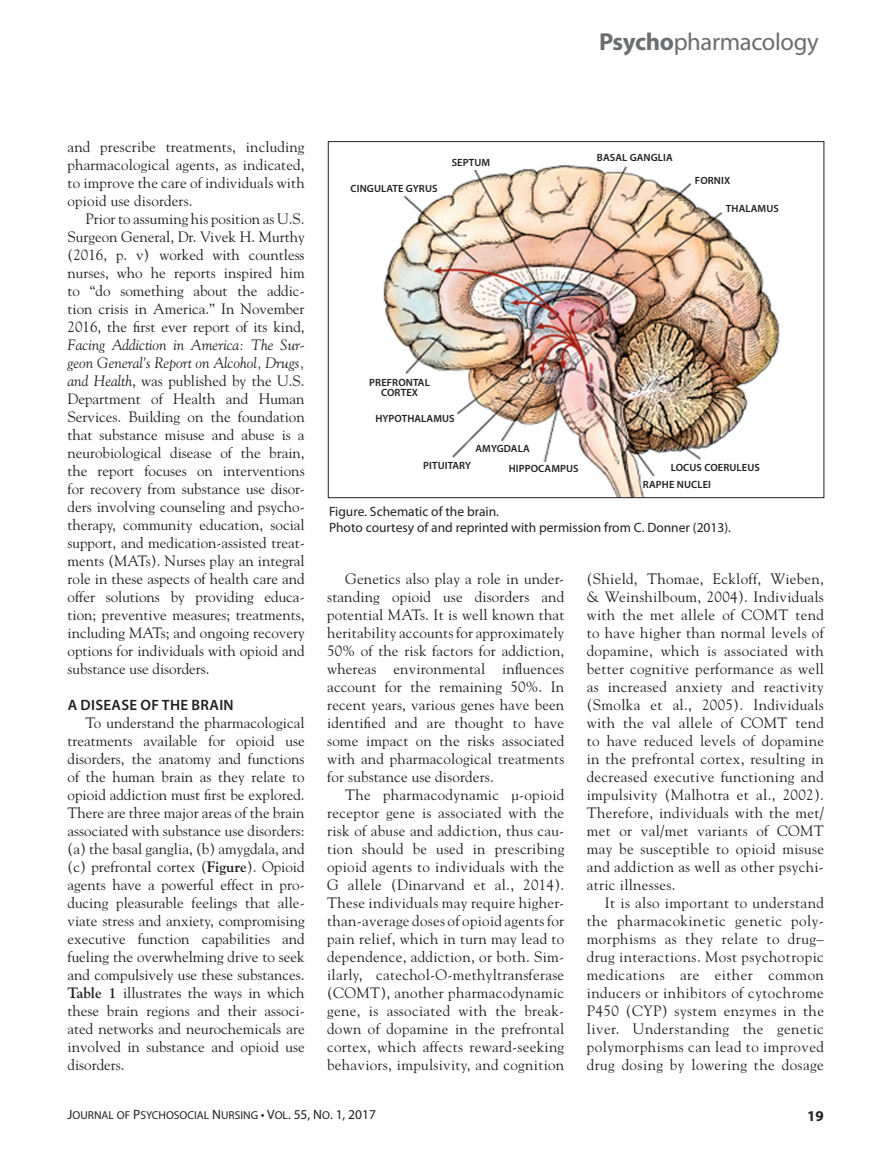
<style>
.page{position:relative;width:878px;height:1175px;background:#fff}
.page>*{position:absolute;margin:0;border:0;box-sizing:border-box;transform-origin:0 0}
.department2{font:24.6px "Myriad Pro";letter-spacing:-.015em;color:#6c6d70}
.Body_text{font:15px/18px "Goudy";letter-spacing:.01em;color:#231f20;text-align:justify}
.subhead1{font:600 15px "Myriad Pro";letter-spacing:.02em;color:#231f20}
.page_num{font:700 15px "Myriad Pro";color:#231f20}
.t1{font:13.5px "Myriad Pro";color:#231f20}
.runningFoot{font:11.55px "Myriad Pro Regular SC850";color:#231f20}
.Body_text-2{font:600 10.5px/10.5px "Myriad Pro";letter-spacing:.01em;color:#231f20;text-align:center}
.s1{font-weight:700}
.s2{font-style:italic}
.s3{font-size:13.5px}
</style>
<div class="page">
<img style="left:383px;top:165px;width:397px;height:331px">
<div style="left:449px;top:156px;width:58px;height:14px;background:#fff"></div>
<div style="left:691px;top:174px;width:104px;height:12px;background:#fff"></div>
<div style="left:723px;top:202px;width:85px;height:12px;background:#fff"></div>
<div style="left:506px;top:462px;width:79px;height:12px;background:#fff"></div>
<div style="left:472px;top:442px;width:58px;height:13px;background:#fff"></div>
<svg style="left:688px;top:178px;width:3px;height:8px"></svg>
<svg style="left:719px;top:208px;width:7px;height:8px"></svg>
<svg style="left:698px;top:455px;width:9px;height:5px"></svg>
<div style="left:668px;top:460px;width:103px;height:13px;background:#fff"></div>
<svg style="left:651px;top:473px;width:9px;height:5px"></svg>
<div style="left:643px;top:478px;width:90px;height:12px;background:#fff"></div>
<svg style="left:446px;top:455px;width:9px;height:4px"></svg>
<div style="left:416px;top:459px;width:59px;height:15px;background:#fff"></div>
<svg style="left:450px;top:411px;width:10px;height:9px"></svg>
<div style="left:371px;top:412px;width:85px;height:13px;background:#fff"></div>
<svg style="left:399px;top:371px;width:10px;height:4px"></svg>
<div style="left:355px;top:375px;width:85px;height:26px;background:#fff"></div>
<svg style="left:398px;top:194px;width:9px;height:5px"></svg>
<div style="left:347px;top:182px;width:104px;height:12px;background:#fff"></div>
<svg style="left:622px;top:165px;width:9px;height:4px"></svg>
<p class="department2" style="left:599px;top:27px;width:221px"><span class="s1">Psycho</span>pharmacology</p>
<p class="Body_text" style="left:68px;top:137px;width:239px">and prescribe treatments, including pharmacological agents, as indicated, to improve the care of individuals with opioid use disorders.</p>
<p class="Body_text" style="left:68px;top:209px;width:239px;text-indent:18px">Prior to assuming his position as U.S.<br>Surgeon General, Dr. Vivek H. Murthy (2016, p. v) worked with countless nurses, who he reports inspired him to “do something about the addic&shy;tion crisis in America.” In November 2016, the first ever report of its kind, <span class="s2">Facing Addiction in America: The Sur&shy;geon General’s Report on Alcohol, Drugs, and Health</span>, was published by the U.S.<br>Department of Health and Human Services. Building on the foundation that substance misuse and abuse is a neurobiological disease of the brain, the report focuses on interventions for recovery from substance use disor&shy;ders involving counseling and psycho&shy;therapy, community education, social support, and medication-assisted treat&shy;ments (MATs). Nurses play an integral role in these aspects of health care and offer solutions by providing educa&shy;tion; preventive measures; treatments, including MATs; and ongoing recovery options for individuals with opioid and substance use disorders.</p>
<p class="subhead1" style="left:68px;top:695px;width:168px">A DISEASE OF THE BRAIN</p>
<p class="Body_text" style="left:68px;top:713px;width:239px;text-indent:18px">To understand the pharmacological treatments available for opioid use disorders, the anatomy and functions of the human brain as they relate to opioid addiction must first be explored.<br>There are three major areas of the brain associated with substance use disorders: (a) the basal ganglia, (b) amygdala, and (c) prefrontal cortex (<span class="s1">Figure</span>). Opioid agents have a powerful effect in pro&shy;ducing pleasurable feelings that alle&shy;viate stress and anxiety, compromising executive function capabilities and fueling the overwhelming drive to seek and compulsively use these substances.<br><span class="s1">Table 1</span> illustrates the ways in which these brain regions and their associ&shy;ated networks and neurochemicals are involved in substance and opioid use disorders.</p>
<p class="Body_text-2" style="left:350px;top:183px;width:88px">CINGULATE GYRUS</p>
<p class="Body_text-2" style="left:452px;top:157px;width:40px">SEPTUM</p>
<p class="Body_text-2" style="left:597px;top:152px;width:77px">BASAL GANGLIA</p>
<p class="Body_text-2" style="left:694px;top:175px;width:37px">FORNIX</p>
<p class="Body_text-2" style="left:726px;top:203px;width:54px">THALAMUS</p>
<p class="Body_text-2" style="left:369px;top:376px;width:62px">PREFRONTAL<br>CORTEX</p>
<p class="Body_text-2" style="left:375px;top:413px;width:81px">HYPOTHALAMUS</p>
<p class="Body_text-2" style="left:475px;top:443px;width:56px">AMYGDALA</p>
<p class="Body_text-2" style="left:423px;top:460px;width:50px">PITUITARY</p>
<p class="Body_text-2" style="left:509px;top:463px;width:71px">HIPPOCAMPUS</p>
<p class="Body_text-2" style="left:671px;top:462px;width:91px">LOCUS COERULEUS</p>
<p class="Body_text-2" style="left:643px;top:479px;width:70px">RAPHE NUCLEI</p>
<p class="t1" style="left:329px;top:503px;width:171px">Figure. Schematic of the brain.</p>
<p class="t1" style="left:329px;top:519px;width:403px">Photo courtesy of and reprinted with permission from C. Donner (2013).</p>
<p class="Body_text" style="left:327px;top:569px;width:239px;text-indent:18px">Genetics also play a role in under&shy;standing opioid use disorders and potential MATs. It is well known that heritability accounts for approximately 50% of the risk factors for addiction, whereas environmental influences account for the remaining 50%. In recent years, various genes have been identified and are thought to have some impact on the risks associated with and pharmacological treatments for substance use disorders.</p>
<p class="Body_text" style="left:327px;top:785px;width:239px;text-indent:18px">The pharmacodynamic µ-opioid receptor gene is associated with the risk of abuse and addiction, thus cau&shy;tion should be used in prescribing opioid agents to individuals with the G allele (Dinarvand et al., 2014).<br>These individuals may require higher&shy;than-average doses of opioid agents for pain relief, which in turn may lead to dependence, addiction, or both. Sim&shy;ilarly, catechol-O-methyltransferase (COMT), another pharmacodynamic gene, is associated with the break&shy;down of dopamine in the prefrontal cortex, which affects reward-seeking behaviors, impulsivity, and cognition</p>
<p class="Body_text" style="left:586px;top:569px;width:239px">(Shield, Thomae, Eckloff, Wieben, &amp; Weinshilboum, 2004). Individuals with the met allele of COMT tend to have higher than normal levels of dopamine, which is associated with better cognitive performance as well as increased anxiety and reactivity (Smolka et al., 2005). Individuals with the val allele of COMT tend to have reduced levels of dopamine in the prefrontal cortex, resulting in decreased executive functioning and impulsivity (Malhotra et al., 2002).<br>Therefore, individuals with the met/ met or val/met variants of COMT may be susceptible to opioid misuse and addiction as well as other psychi&shy;atric illnesses.</p>
<p class="Body_text" style="left:586px;top:893px;width:239px;text-indent:18px">It is also important to understand the pharmacokinetic genetic poly&shy;morphisms as they relate to drug– drug interactions. Most psychotropic medications are either common inducers or inhibitors of cytochrome P450 (CYP) system enzymes in the liver. Understanding the genetic polymorphisms can lead to improved drug dosing by lowering the dosage</p>
<p class="runningFoot" style="left:68px;top:1108px;width:310px"><span class="s3">J</span>OURNAL OF <span class="s3">P</span>SYCHOSOCIAL <span class="s3">N</span> URSING <span class="s3">• V</span>OL<span class="s3">. 55, N</span>O<span class="s3">. 1, 2017</span></p>
<p class="page_num" style="left:807px;top:1105px;width:18px">19</p>
</div>
